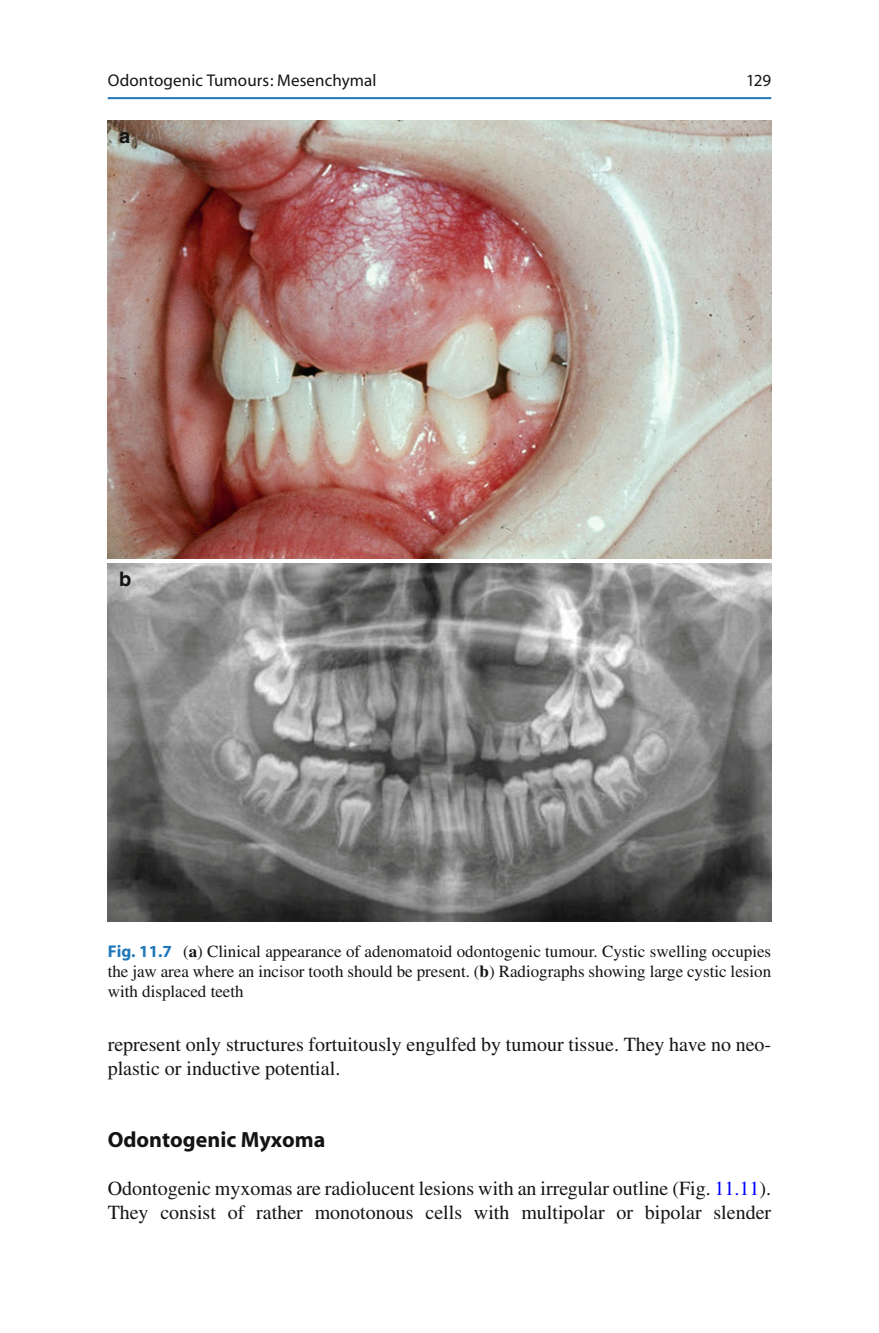
<style>
.page{position:relative;width:879px;height:1333px;background:#fff}
.page>*{position:absolute;margin:0;border:0;box-sizing:border-box;transform-origin:0 0}
.t1{font:700 22px "Myriad";color:#131413}
.t2{font:20px/24px "Times";color:#131413}
.t3{font:700 20px "Helvetica";color:#131413}
.t4{font:17px/20px "Times";color:#131413;text-align:justify}
.t5{font:17px "Myriad";letter-spacing:.005em;color:#131413}
.s1{font-family:"Myriad";font-weight:700;color:#1f77b9}
.s2{font-weight:700}
.s3{color:#00f}
</style>
<div class="page">
<hr style="left:108px;top:97px;width:663px;height:2px;background:#1f77b9">
<img style="left:108px;top:121px;width:663px;height:437px">
<img style="left:108px;top:564px;width:663px;height:357px">
<p class="t5" style="left:108px;top:74px;width:270px">Odontogenic Tumours: Mesenchymal</p>
<p class="t5" style="left:746px;top:74px;width:27px">129</p>
<p class="t3" style="left:119px;top:124px;width:13px">a</p>
<p class="t3" style="left:119px;top:567px;width:14px">b</p>
<p class="t4" style="left:108px;top:943px;width:665px"><span class="s1">Fig. 11.7</span> ( <span class="s2">a</span> ) Clinical appearance of adenomatoid odontogenic tumour. Cystic swelling occupies the jaw area where an incisor tooth should be present. ( <span class="s2">b</span> ) Radiographs showing large cystic lesion with displaced teeth</p>
<p class="t2" style="left:108px;top:1033px;width:665px">represent only structures fortuitously engulfed by tumour tissue. They have no neo&shy;plastic or inductive potential.</p>
<p class="t1" style="left:108px;top:1130px;width:219px">Odontogenic Myxoma</p>
<p class="t2" style="left:108px;top:1177px;width:665px">Odontogenic myxomas are radiolucent lesions with an irregular outline (Fig. <span class="s3">11.11</span> ).<br>They consist of rather monotonous cells with multipolar or bipolar slender</p>
</div>
